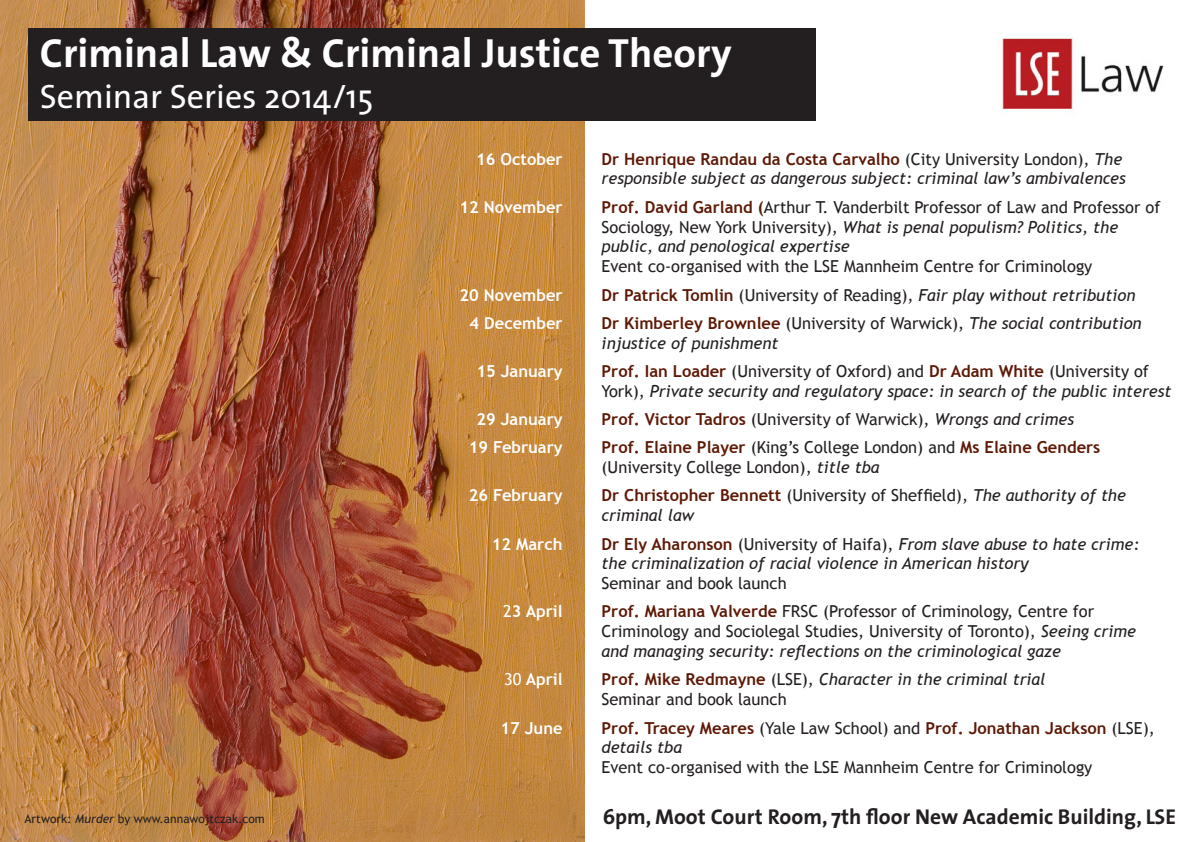
<style>
.page{position:relative;width:1191px;height:842px;background:#fff}
.page>*{position:absolute;margin:0;border:0;box-sizing:border-box;transform-origin:0 0}
.t1{font:700 41px "The Sans";color:#fff}
.t2{font:34px "The Sans";color:#fff}
.t3{font:700 21.5px "The Sans";color:#231f20}
.t4{font:italic 16.5px/19.8px "Trebuchet MS";color:#231f20}
.t5{font:16.5px/19.8px "Trebuchet MS";color:#231f20}
.t6{font:700 16.5px "Trebuchet MS";color:#fff}
.t7{font:12px "Trebuchet MS";color:#231f20}
.s1{font-weight:700;font-style:normal;color:#5d1906}
.s2{font-style:normal}
.s3{font-weight:700;color:#5d1906}
.s4{font-style:italic}
.s5{font-weight:400}
</style>
<div class="page">
<img style="left:0;top:0;width:584px;height:842px">
<div style="left:28px;top:28px;width:787px;height:92px;background:#231f20"></div>
<img style="left:1000px;top:37px;width:164px;height:74px">
<p class="t1" style="left:40px;top:19px;width:693px">Criminal Law &amp; Criminal Justice Theory</p>
<p class="t2" style="left:40px;top:68px;width:335px">Seminar Series 2014/15</p>
<p class="t6" style="left:476px;top:148px;width:88px">16 October</p>
<p class="t4" style="left:601px;top:149px;width:526px"><span class="s1">Dr Henrique Randau da Costa Carvalho</span> <span class="s2">(City University London),</span> The responsible subject as dangerous subject: criminal law’s ambivalences</p>
<p class="t6" style="left:459px;top:197px;width:105px">12 November</p>
<p class="t5" style="left:601px;top:197px;width:560px"><span class="s3">Prof. David Garland (</span>Arthur T. Vanderbilt Professor of Law and Professor of Sociology, New York University), <span class="s4">What is penal populism? Politics, the public, and penological expertise<br></span>Event co-organised with the LSE Mannheim Centre for Criminology</p>
<p class="t6" style="left:459px;top:284px;width:105px">20 November</p>
<p class="t4" style="left:601px;top:285px;width:535px"><span class="s1">Dr Patrick Tomlin</span> <span class="s2">(University of Reading),</span> Fair play without retribution</p>
<p class="t6" style="left:469px;top:313px;width:94px">4 December</p>
<p class="t4" style="left:601px;top:313px;width:541px"><span class="s1">Dr Kimberley Brownlee</span> <span class="s2">(University of Warwick),</span> The social contribution injustice of punishment</p>
<p class="t6" style="left:476px;top:361px;width:88px">15 January</p>
<p class="t4" style="left:601px;top:361px;width:571px"><span class="s1">Prof. Ian Loader</span> <span class="s2">(University of Oxford) and</span> <span class="s1">Dr Adam White</span> <span class="s2">(University of<br>York),</span> Private security and regulatory space: in search of the public interest</p>
<p class="t6" style="left:476px;top:409px;width:88px">29 January</p>
<p class="t5" style="left:601px;top:409px;width:474px"><span class="s3">Prof. Victor Tadros</span> (University of Warwick), <span class="s4">Wrongs and crimes</span></p>
<p class="t6" style="left:469px;top:437px;width:95px">19 February</p>
<p class="t5" style="left:601px;top:438px;width:500px"><span class="s3">Prof. Elaine Player</span> (King’s College London) and <span class="s3">Ms Elaine Genders </span>(University College London), <span class="s4">title tba</span></p>
<p class="t6" style="left:469px;top:485px;width:95px">26 February</p>
<p class="t4" style="left:601px;top:486px;width:526px"><span class="s1">Dr Christopher Bennett</span> <span class="s2">(University of Sheffield),</span> The authority of the criminal law</p>
<p class="t6" style="left:492px;top:533px;width:72px">12 March</p>
<p class="t4" style="left:601px;top:534px;width:539px"><span class="s1">Dr Ely Aharonson</span> <span class="s2">(University of Haifa),</span> From slave abuse to hate crime: the criminalization of racial violence in American history<br><span class="s2">Seminar and book launch</span></p>
<p class="t6" style="left:503px;top:601px;width:61px"><span class="s5">2</span>3 April</p>
<p class="t5" style="left:601px;top:602px;width:536px"><span class="s3">Prof. Mariana Valverde</span> FRSC (Professor of Criminology, Centre for<br>Criminology and Sociolegal Studies, University of Toronto), <span class="s4">Seeing crime and managing security: reflections on the criminological gaze</span></p>
<p class="t6" style="left:504px;top:669px;width:60px"><span class="s5">30</span> April</p>
<p class="t4" style="left:601px;top:670px;width:445px"><span class="s1">Prof. Mike Redmayne</span> <span class="s2">(LSE),</span> Character in the criminal trial<br><span class="s2">Seminar and book launch</span></p>
<p class="t6" style="left:500px;top:717px;width:64px">17 June</p>
<p class="t5" style="left:601px;top:718px;width:554px"><span class="s3">Prof. Tracey Meares</span> (Yale Law School) and <span class="s3">Prof. Jonathan Jackson</span> (LSE), <span class="s4">details tba<br></span>Event co-organised with the LSE Mannheim Centre for Criminology</p>
<p class="t7" style="left:25px;top:812px;width:242px">Artwork: <span class="s4">Murder</span> by www.annawojtczak.com</p>
<p class="t3" style="left:602px;top:799px;width:575px">6pm, Moot Court Room, 7th floor New Academic Building, LSE</p>
</div>
